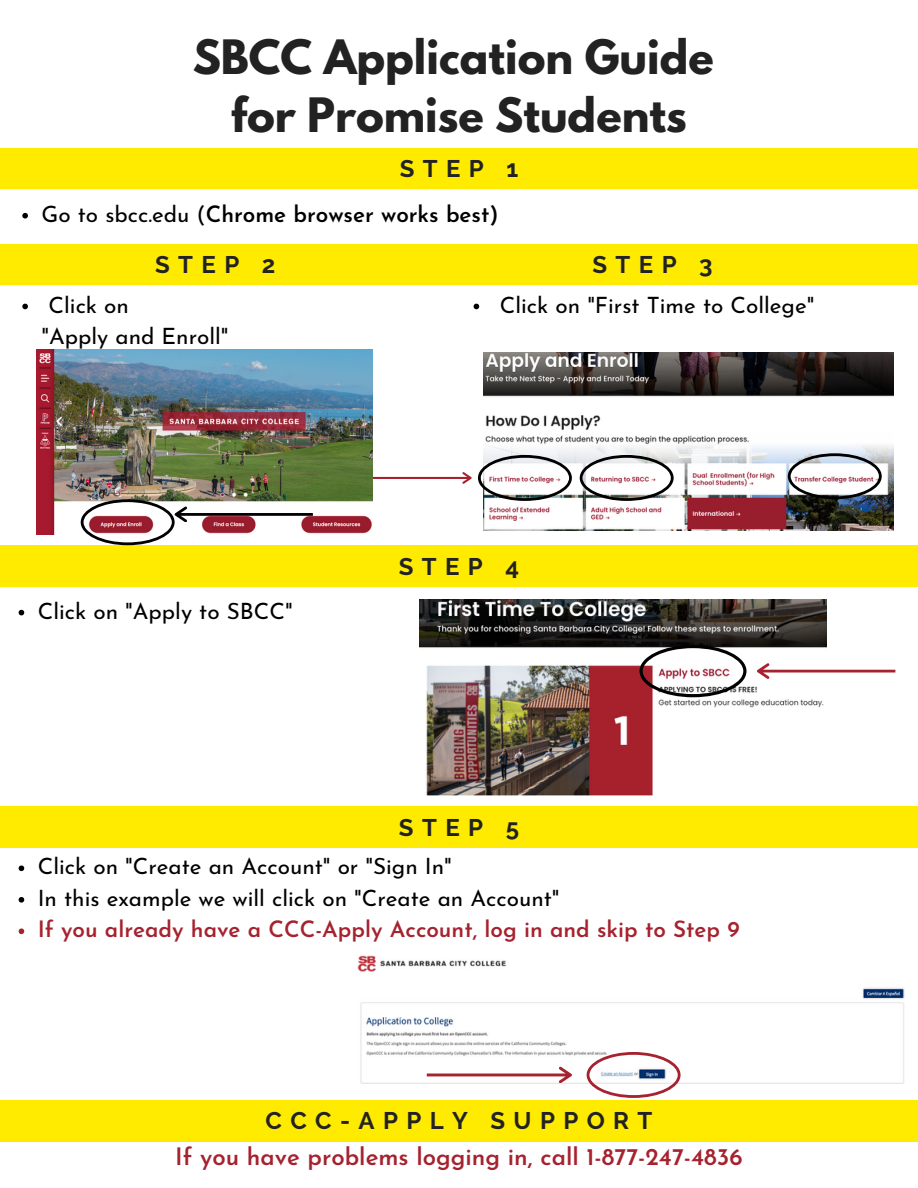
<style>
.page{position:relative;width:918px;height:1188px;background:#fff}
.page>*{position:absolute;margin:0;border:0;box-sizing:border-box;transform-origin:0 0}
.t1{font:700 42px/58.5px "League Spartan";color:#222;text-align:center}
.t2{font:600 24px "Josefin Sans";color:#a5222e}
.t3{font:700 24px "Raleway";letter-spacing:.35em;color:#222}
.t4{font:22.5px "Josefin Sans";color:#000}
.t5{font:600 22.5px "Josefin Sans";color:#a5222e}
.t6{font:600 22.5px "Josefin Sans";color:#000}
.s1{font-weight:400}
</style>
<div class="page">
<div style="left:0;top:148px;width:918px;height:41px;background:#ffeb00"></div>
<div style="left:0;top:244px;width:918px;height:41px;background:#ffeb00"></div>
<div style="left:0;top:546px;width:918px;height:40px;background:#ffeb00"></div>
<img style="left:483px;top:352px;width:411px;height:179px">
<svg style="left:478px;top:455px;width:94px;height:46px"></svg>
<svg style="left:580px;top:455px;width:94px;height:46px"></svg>
<svg style="left:788px;top:453px;width:94px;height:46px"></svg>
<svg style="left:373px;top:472px;width:99px;height:12px"></svg>
<img style="left:419px;top:600px;width:408px;height:195px">
<svg style="left:639px;top:645px;width:107px;height:52px"></svg>
<svg style="left:757px;top:663px;width:138px;height:16px"></svg>
<div style="left:0;top:807px;width:918px;height:40px;background:#ffeb00"></div>
<img style="left:357px;top:955px;width:547px;height:128px">
<svg style="left:587px;top:1052px;width:94px;height:46px"></svg>
<svg style="left:427px;top:1067px;width:145px;height:16px"></svg>
<div style="left:0;top:1101px;width:918px;height:40px;background:#ffeb00"></div>
<img style="left:36px;top:350px;width:337px;height:184px">
<svg style="left:81px;top:499px;width:232px;height:46px"></svg>
<svg style="left:22px;top:213px;width:6px;height:6px"></svg>
<svg style="left:22px;top:304px;width:6px;height:5px"></svg>
<svg style="left:19px;top:610px;width:5px;height:5px"></svg>
<svg style="left:19px;top:865px;width:5px;height:6px"></svg>
<svg style="left:19px;top:897px;width:5px;height:6px"></svg>
<svg style="left:19px;top:928px;width:5px;height:6px"></svg>
<svg style="left:474px;top:304px;width:5px;height:5px"></svg>
<p class="t1" style="left:193px;top:33px;width:522px">SBCC Application Guide for Promise Students</p>
<h2 class="t3" style="left:400px;top:154px;width:120px">STEP 1</h2>
<h2 class="t6" style="left:41px;top:205px;width:459px"><span class="s1">Go to sbcc.edu (</span>Chrome browser works best)</h2>
<p class="t3" style="left:155px;top:250px;width:122px">STEP 2</p>
<p class="t3" style="left:592px;top:250px;width:122px">STEP 3</p>
<p class="t4" style="left:49px;top:296px;width:82px">Click on</p>
<p class="t4" style="left:41px;top:327px;width:189px">"Apply and Enroll"</p>
<p class="t4" style="left:500px;top:296px;width:316px">Click on "First Time to College"</p>
<p class="t4" style="left:38px;top:602px;width:256px">Click on "Apply to SBCC"</p>
<p class="t3" style="left:399px;top:552px;width:122px">STEP 4</p>
<h2 class="t3" style="left:399px;top:813px;width:121px">STEP 5</h2>
<p class="t4" style="left:38px;top:858px;width:416px">Click on "Create an Account" or "Sign In"</p>
<p class="t4" style="left:38px;top:889px;width:523px">In this example we will click on "Create an Account"</p>
<p class="t5" style="left:38px;top:921px;width:703px">If you already have a CCC-Apply Account, log in and skip to Step 9</p>
<p class="t3" style="left:265px;top:1107px;width:388px">CCC-APPLY SUPPORT</p>
<p class="t2" style="left:175px;top:1147px;width:569px">If you have problems logging in, call 1-877-247-4836</p>
</div>
